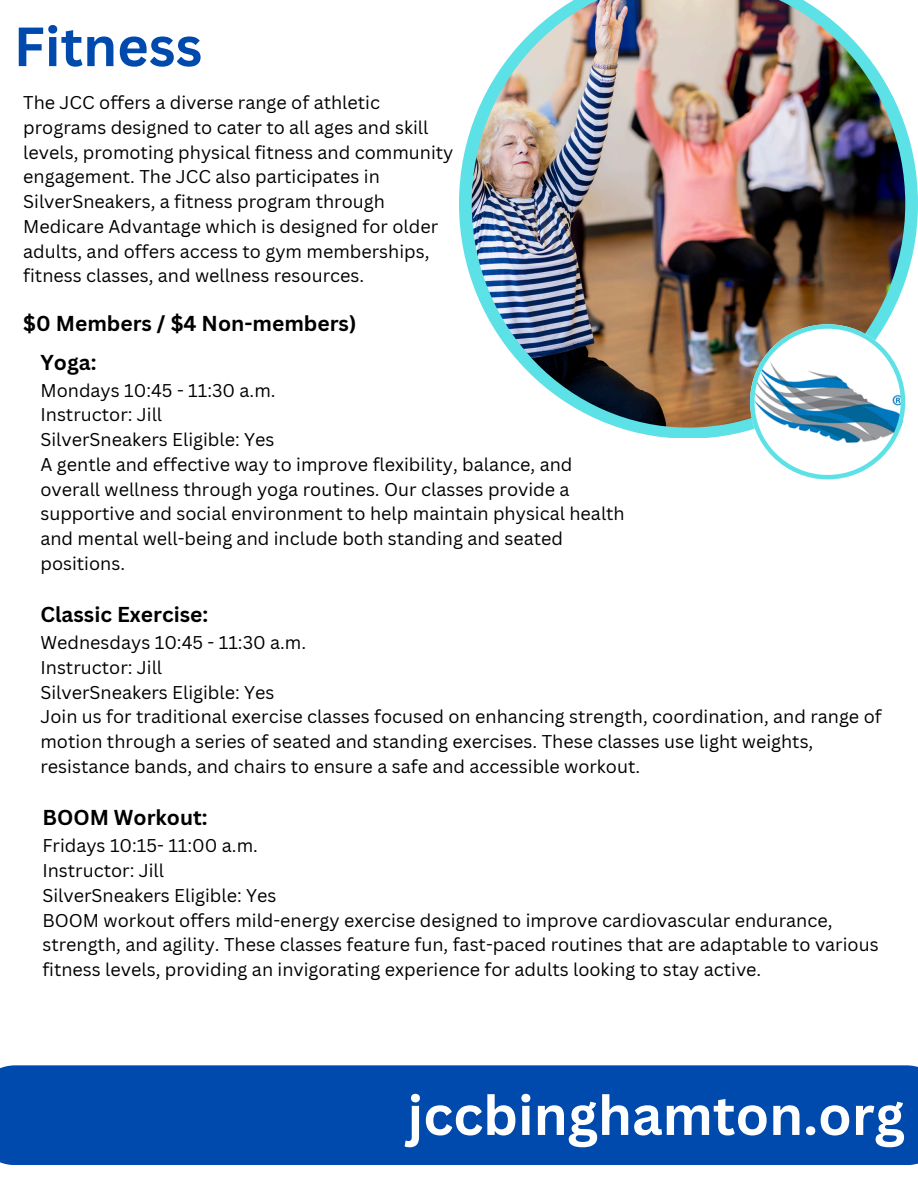
<style>
.page{position:relative;width:918px;height:1188px;background:#fff}
.page>*{position:absolute;margin:0;border:0;box-sizing:border-box;transform-origin:0 0}
.t1{font:700 54px "Canva Sans";color:#fff}
.t2{font:700 54px "Canva Sans";color:#004aad}
.t3{font:700 21px "Canva Sans";color:#000}
.t4{font:18px/24.8px "Canva Sans";color:#000}
</style>
<div class="page">
<svg style="left:459px;top:126px;width:459px;height:312px"></svg>
<img style="left:472px;top:0;width:433px;height:428px">
<svg style="left:750px;top:324px;width:155px;height:155px"></svg>
<div style="left:0;top:1065px;width:918px;height:100px;background:#004aad"></div>
<p class="t2" style="left:14px;top:8px;width:190px">Fitness</p>
<h2 class="t4" style="left:23px;top:90px;width:432px">The JCC offers a diverse range of athletic programs designed to cater to all ages and skill levels, promoting physical fitness and community engagement. The JCC also participates in SilverSneakers, a fitness program through Medicare Advantage which is designed for older adults, and offers access to gym memberships, fitness classes, and wellness resources.</h2>
<p class="t3" style="left:23px;top:309px;width:335px">$0 Members / $4 Non-members)</p>
<p class="t3" style="left:40px;top:347px;width:58px">Yoga:</p>
<p class="t4" style="left:40px;top:377px;width:237px">Mondays 10:45 - 11:30 a.m.</p>
<p class="t4" style="left:40px;top:402px;width:123px">Instructor: Jill</p>
<p class="t4" style="left:40px;top:427px;width:236px">SilverSneakers Eligible: Yes</p>
<p class="t4" style="left:40px;top:451px;width:586px">A gentle and effective way to improve flexibility, balance, and overall wellness through yoga routines. Our classes provide a supportive and social environment to help maintain physical health and mental well-being and include both standing and seated positions.</p>
<p class="t3" style="left:40px;top:600px;width:169px">Classic Exercise:</p>
<p class="t4" style="left:40px;top:630px;width:267px">Wednesdays 10:45 - 11:30 a.m.</p>
<p class="t4" style="left:40px;top:655px;width:123px">Instructor: Jill</p>
<p class="t4" style="left:40px;top:679px;width:236px">SilverSneakers Eligible: Yes</p>
<p class="t4" style="left:40px;top:704px;width:843px">Join us for traditional exercise classes focused on enhancing strength, coordination, and range of motion through a series of seated and standing exercises. These classes use light weights, resistance bands, and chairs to ensure a safe and accessible workout.</p>
<p class="t3" style="left:42px;top:803px;width:167px">BOOM Workout:</p>
<p class="t4" style="left:42px;top:833px;width:217px">Fridays 10:15- 11:00 a.m.</p>
<p class="t4" style="left:42px;top:858px;width:123px">Instructor: Jill</p>
<p class="t4" style="left:42px;top:883px;width:236px">SilverSneakers Eligible: Yes</p>
<p class="t4" style="left:42px;top:907px;width:838px">BOOM workout offers mild-energy exercise designed to improve cardiovascular endurance, strength, and agility. These classes feature fun, fast-paced routines that are adaptable to various fitness levels, providing an invigorating experience for adults looking to stay active.</p>
<h1 class="t1" style="left:408px;top:1077px;width:499px">jccbinghamton.org</h1>
</div>
